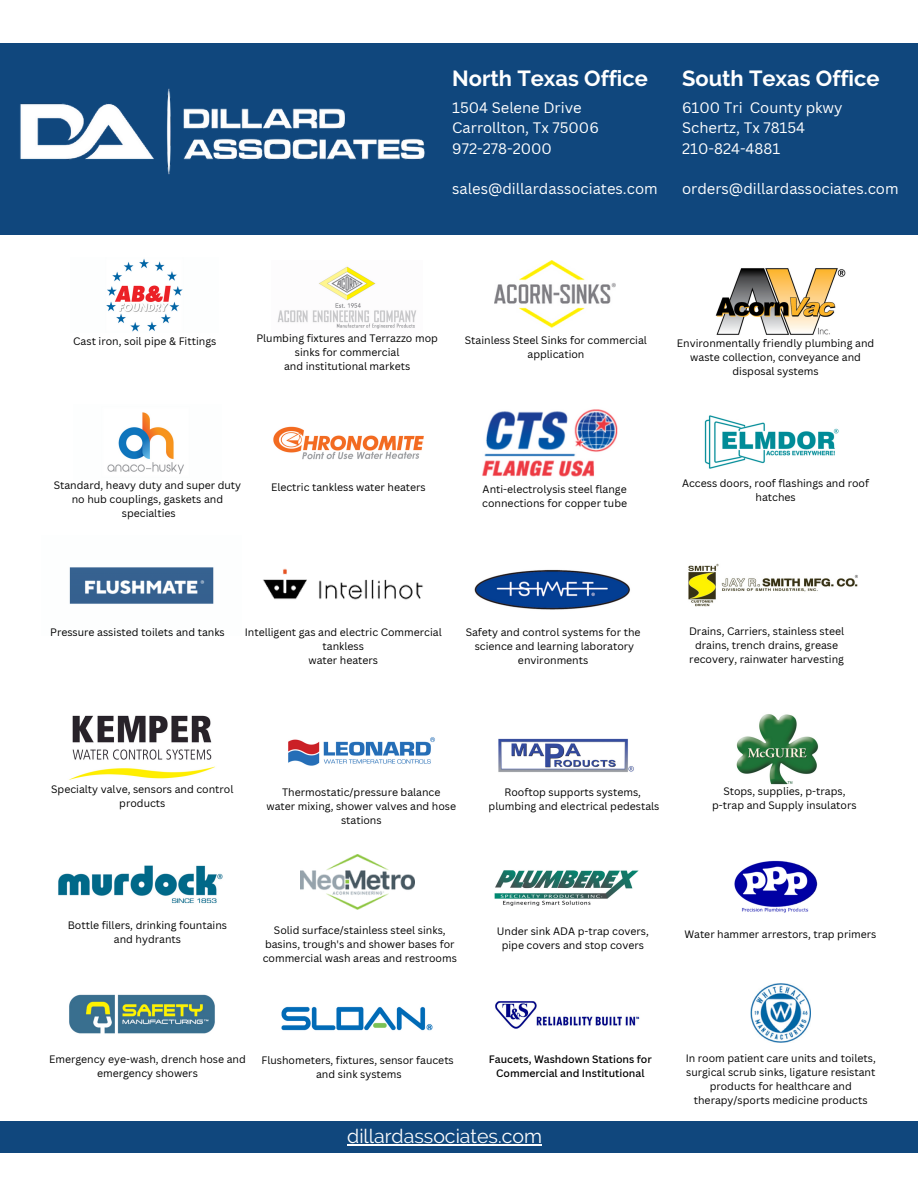
<style>
.page{position:relative;width:918px;height:1188px;background:#fff}
.page>*{position:absolute;margin:0;border:0;box-sizing:border-box;transform-origin:0 0}
.t1{font:700 21.9px "Raleway";color:#fff}
.t2{font:19.5px "Raleway";color:#fff}
.t3{font:14.85px/20.4px "Canva Sans";color:#fff}
.t4{font:10.5px/14px "Canva Sans";color:#000;text-align:center}
.t5{font:500 10.5px/14px "Canva Sans";color:#000;text-align:center}
</style>
<div class="page">
<div style="left:0;top:43px;width:918px;height:192px;background:#10477d"></div>
<img style="left:20px;top:88px;width:405px;height:87px">
<div style="left:0;top:1122px;width:918px;height:31px;background:#10477d"></div>
<img style="left:715px;top:268px;width:131px;height:67px">
<img style="left:107px;top:412px;width:77px;height:62px">
<img style="left:273px;top:426px;width:151px;height:34px">
<img style="left:482px;top:409px;width:136px;height:68px">
<img style="left:704px;top:415px;width:135px;height:54px">
<img style="left:474px;top:569px;width:156px;height:41px">
<img style="left:688px;top:563px;width:170px;height:44px">
<img style="left:69px;top:715px;width:146px;height:65px">
<img style="left:288px;top:737px;width:147px;height:29px">
<img style="left:494px;top:870px;width:145px;height:36px">
<img style="left:734px;top:860px;width:84px;height:53px">
<img style="left:495px;top:1001px;width:145px;height:28px">
<img style="left:281px;top:1006px;width:152px;height:25px">
<img style="left:498px;top:738px;width:136px;height:34px">
<img style="left:736px;top:714px;width:83px;height:71px">
<img style="left:58px;top:865px;width:165px;height:39px">
<img style="left:263px;top:568px;width:160px;height:32px">
<img style="left:106px;top:258px;width:77px;height:74px">
<img style="left:277px;top:266px;width:140px;height:63px">
<img style="left:69px;top:994px;width:146px;height:40px">
<img style="left:495px;top:260px;width:120px;height:68px">
<img style="left:751px;top:983px;width:60px;height:60px">
<img style="left:300px;top:854px;width:115px;height:55px">
<hr style="left:347px;top:1144px;width:195px;height:1px;background:#fff">
<img style="left:69px;top:567px;width:145px;height:37px">
<p class="t1" style="left:452px;top:66px;width:197px">North Texas Office</p>
<p class="t3" style="left:452px;top:97px;width:148px">1504 Selene Drive<br>Carrollton, Tx 75006<br>972-278-2000</p>
<p class="t3" style="left:452px;top:178px;width:207px">sales@dillardassociates.com</p>
<p class="t1" style="left:682px;top:66px;width:199px">South Texas Office</p>
<h4 class="t3" style="left:682px;top:97px;width:162px">6100 Tri County pkwy<br>Schertz, Tx 78154<br>210-824-4881</h4>
<p class="t3" style="left:682px;top:178px;width:218px">orders@dillardassociates.com</p>
<p class="t4" style="left:73px;top:334px;width:145px">Cast iron, soil pipe &amp; Fittings</p>
<p class="t4" style="left:256px;top:331px;width:183px">Plumbing fixtures and Terrazzo mop sinks for commercial</p>
<p class="t4" style="left:284px;top:359px;width:128px">and institutional markets</p>
<p class="t4" style="left:465px;top:333px;width:184px">Stainless Steel Sinks for commercial application</p>
<h3 class="t4" style="left:677px;top:335px;width:199px">Environmentally friendly plumbing and waste collection, conveyance and disposal systems</h3>
<h3 class="t4" style="left:54px;top:478px;width:189px">Standard, heavy duty and super duty</h3>
<h3 class="t4" style="left:72px;top:492px;width:153px">no hub couplings, gaskets and</h3>
<p class="t4" style="left:122px;top:506px;width:55px">specialties</p>
<p class="t4" style="left:271px;top:480px;width:156px">Electric tankless water heaters</p>
<p class="t4" style="left:483px;top:482px;width:146px">Anti-electrolysis steel flange</p>
<p class="t4" style="left:482px;top:496px;width:146px">connections for copper tube</p>
<p class="t4" style="left:682px;top:475px;width:188px">Access doors, roof flashings and roof hatches</p>
<h2 class="t4" style="left:50px;top:625px;width:176px">Pressure assisted toilets and tanks</h2>
<p class="t4" style="left:245px;top:625px;width:199px">Intelligent gas and electric Commercial tankless</p>
<p class="t4" style="left:308px;top:653px;width:71px">water heaters</p>
<p class="t4" style="left:466px;top:625px;width:176px">Safety and control systems for the</p>
<p class="t4" style="left:475px;top:639px;width:161px">science and learning laboratory environments</p>
<p class="t4" style="left:689px;top:624px;width:157px">Drains, Carriers, stainless steel</p>
<p class="t4" style="left:695px;top:638px;width:145px">drains, trench drains, grease</p>
<p class="t4" style="left:689px;top:652px;width:156px">recovery, rainwater harvesting</p>
<p class="t4" style="left:51px;top:782px;width:184px">Specialty valve, sensors and control products</p>
<p class="t4" style="left:282px;top:785px;width:160px">Thermostatic/pressure balance</p>
<p class="t4" style="left:267px;top:799px;width:191px">water mixing, shower valves and hose stations</p>
<p class="t4" style="left:505px;top:785px;width:138px">Rooftop supports systems,</p>
<p class="t4" style="left:489px;top:799px;width:172px">plumbing and electrical pedestals</p>
<p class="t4" style="left:723px;top:784px;width:124px">Stops, supplies, p-traps,</p>
<p class="t4" style="left:712px;top:798px;width:146px">p-trap and Supply insulators</p>
<p class="t4" style="left:68px;top:918px;width:161px">Bottle fillers, drinking fountains</p>
<p class="t4" style="left:114px;top:932px;width:69px">and hydrants</p>
<p class="t4" style="left:263px;top:923px;width:196px">Solid surface/stainless steel sinks, basins, trough's and shower bases for commercial wash areas and restrooms</p>
<p class="t4" style="left:497px;top:924px;width:154px">Under sink ADA p-trap covers,</p>
<p class="t4" style="left:502px;top:938px;width:144px">pipe covers and stop covers</p>
<p class="t4" style="left:684px;top:927px;width:194px">Water hammer arrestors, trap primers</p>
<p class="t4" style="left:49px;top:1052px;width:198px">Emergency eye-wash, drench hose and emergency showers</p>
<p class="t4" style="left:686px;top:1051px;width:192px">In room patient care units and toilets, surgical scrub sinks, ligature resistant products for healthcare and therapy/sports medicine products</p>
<p class="t5" style="left:489px;top:1052px;width:165px">Faucets, Washdown Stations for<br>Commercial and Institutional</p>
<p class="t4" style="left:261px;top:1053px;width:194px">Flushometers, fixtures, sensor faucets</p>
<p class="t4" style="left:316px;top:1067px;width:87px">and sink systems</p>
<p class="t2" style="left:347px;top:1125px;width:196px">dillardassociates.com</p>
</div>
